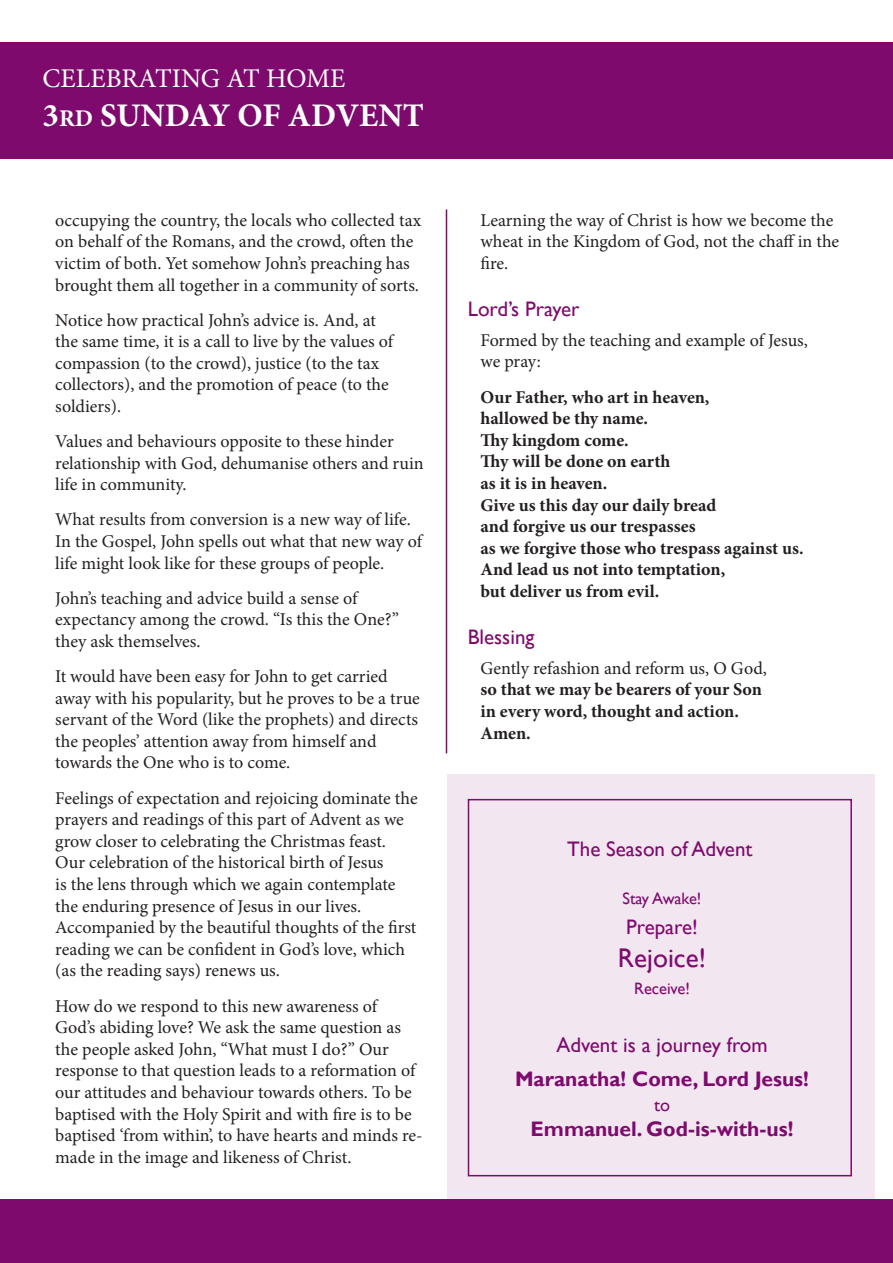
<style>
.page{position:relative;width:893px;height:1263px;background:#fff}
.page>*{position:absolute;margin:0;border:0;box-sizing:border-box;transform-origin:0 0}
.Reverse_Subhead{font:700 33px "Minion Pro";color:#fff}
.Reverse_Heading{font:27px "Minion Pro";color:#fff}
.Box_Test{font:27px "Gill Sans";color:#7e0a6d}
.Box_Test-2{font:700 21px "Gill Sans";color:#7e0a6d}
.Small_Heads{font:21px "Gill Sans";color:#7e0a6d}
.Box_Test-3{font:21px "Gill Sans";color:#7e0a6d}
.Indented_basic{font:18px/21.6px "Minion Pro";letter-spacing:-.005em;color:#231f20}
.Indented_basic-2{font:700 18px "Minion Pro";color:#231f20}
.Box_Test-4{font:18px "Gill Sans";color:#7e0a6d}
.Box_Test-5{font:16.5px "Gill Sans";color:#7e0a6d}
.s1{font-size:24px}
</style>
<div class="page">
<hr style="left:446px;top:209px;width:1px;height:544px;background:#7e0a6d">
<div style="left:0;top:43px;width:893px;height:116px;background:#7e0a6d"></div>
<div style="left:0;top:1199px;width:893px;height:64px;background:#7e0a6d"></div>
<div style="left:447px;top:775px;width:427px;height:425px;background:#f2e6f0"></div>
<div style="left:468px;top:799px;width:384px;height:377px;border:2px solid #7e0a6d"></div>
<p class="Reverse_Heading" style="left:43px;top:60px;width:305px">CELEBRATING AT HOME</p>
<p class="Reverse_Subhead" style="left:43px;top:92px;width:383px">3<span class="s1">RD</span> SUNDAY OF ADVENT</p>
<p class="Indented_basic" style="left:55px;top:209px;width:367px">occupying the country, the locals who collected tax on behalf of the Romans, and the crowd, often the victim of both. Yet somehow John’s preaching has brought them all together in a community of sorts.</p>
<p class="Indented_basic" style="left:55px;top:309px;width:339px">Notice how practical John’s advice is. And, at the same time, it is a call to live by the values of compassion (to the crowd), justice (to the tax collectors), and the promotion of peace (to the soldiers).</p>
<p class="Indented_basic" style="left:55px;top:431px;width:370px">Values and behaviours opposite to these hinder relationship with God, dehumanise others and ruin life in community.</p>
<p class="Indented_basic" style="left:55px;top:509px;width:368px">What results from conversion is a new way of life.<br>In the Gospel, John spells out what that new way of life might look like for these groups of people.</p>
<p class="Indented_basic" style="left:55px;top:587px;width:345px">John’s teaching and advice build a sense of expectancy among the crowd. “Is this the One?” they ask themselves.</p>
<p class="Indented_basic" style="left:55px;top:666px;width:366px">It would have been easy for John to get carried away with his popularity, but he proves to be a true servant of the Word (like the prophets) and directs the peoples’ attention away from himself and towards the One who is to come.</p>
<p class="Indented_basic" style="left:55px;top:787px;width:364px">Feelings of expectation and rejoicing dominate the prayers and readings of this part of Advent as we grow closer to celebrating the Christmas feast.</p>
<p class="Indented_basic" style="left:55px;top:852px;width:363px">Our celebration of the historical birth of Jesus<br>is the lens through which we again contemplate the enduring presence of Jesus in our lives.<br>Accompanied by the beautiful thoughts of the first reading we can be confident in God’s love, which (as the reading says) renews us.</p>
<p class="Indented_basic" style="left:55px;top:995px;width:369px">How do we respond to this new awareness of<br>God’s abiding love? We ask the same question as the people asked John, “What must I do?” Our response to that question leads to a reformation of our attitudes and behaviour towards others. To be baptised with the Holy Spirit and with fire is to be baptised ‘from within’, to have hearts and minds re&shy;made in the image and likeness of Christ.</p>
<p class="Indented_basic" style="left:480px;top:209px;width:360px">Learning the way of Christ is how we become the wheat in the Kingdom of God, not the chaff in the fire.</p>
<p class="Small_Heads" style="left:468px;top:296px;width:113px">Lord’s Prayer</p>
<p class="Indented_basic" style="left:480px;top:329px;width:329px">Formed by the teaching and example of Jesus,</p>
<p class="Indented_basic" style="left:480px;top:351px;width:62px">we pray:</p>
<p class="Indented_basic-2" style="left:480px;top:384px;width:231px">Our Father, who art in heaven,</p>
<p class="Indented_basic-2" style="left:480px;top:406px;width:169px">hallowed be thy name.</p>
<p class="Indented_basic-2" style="left:480px;top:427px;width:150px">Thy kingdom come.</p>
<p class="Indented_basic-2" style="left:480px;top:449px;width:191px">Thy will be done on earth</p>
<p class="Indented_basic-2" style="left:480px;top:470px;width:128px">as it is in heaven.</p>
<p class="Indented_basic-2" style="left:480px;top:492px;width:237px">Give us this day our daily bread</p>
<p class="Indented_basic-2" style="left:480px;top:514px;width:217px">and forgive us our trespasses</p>
<p class="Indented_basic-2" style="left:480px;top:535px;width:325px">as we forgive those who trespass against us.</p>
<p class="Indented_basic-2" style="left:480px;top:557px;width:246px">And lead us not into temptation,</p>
<p class="Indented_basic-2" style="left:480px;top:578px;width:180px">but deliver us from evil.</p>
<p class="Small_Heads" style="left:468px;top:624px;width:68px">Blessing</p>
<p class="Indented_basic" style="left:480px;top:657px;width:288px">Gently refashion and reform us, O God,</p>
<p class="Indented_basic-2" style="left:480px;top:677px;width:283px">so that we may be bearers of your Son</p>
<p class="Indented_basic-2" style="left:480px;top:699px;width:260px">in every word, thought and action.</p>
<p class="Indented_basic-2" style="left:480px;top:720px;width:52px">Amen.</p>
<p class="Small_Heads" style="left:567px;top:836px;width:187px">The Season of Advent</p>
<p class="Box_Test-5" style="left:622px;top:889px;width:80px">Stay Awake!</p>
<p class="Box_Test-3" style="left:626px;top:915px;width:73px">Prepare!</p>
<p class="Box_Test" style="left:618px;top:942px;width:90px">Rejoice!</p>
<p class="Box_Test-5" style="left:634px;top:979px;width:57px">Receive!</p>
<p class="Box_Test-3" style="left:556px;top:1032px;width:213px">Advent is a journey from</p>
<p class="Box_Test-2" style="left:515px;top:1066px;width:295px">Maranatha! Come, Lord Jesus!</p>
<p class="Box_Test-4" style="left:654px;top:1094px;width:17px">to</p>
<p class="Box_Test-2" style="left:530px;top:1116px;width:264px">Emmanuel. God-is-with-us!</p>
</div>
